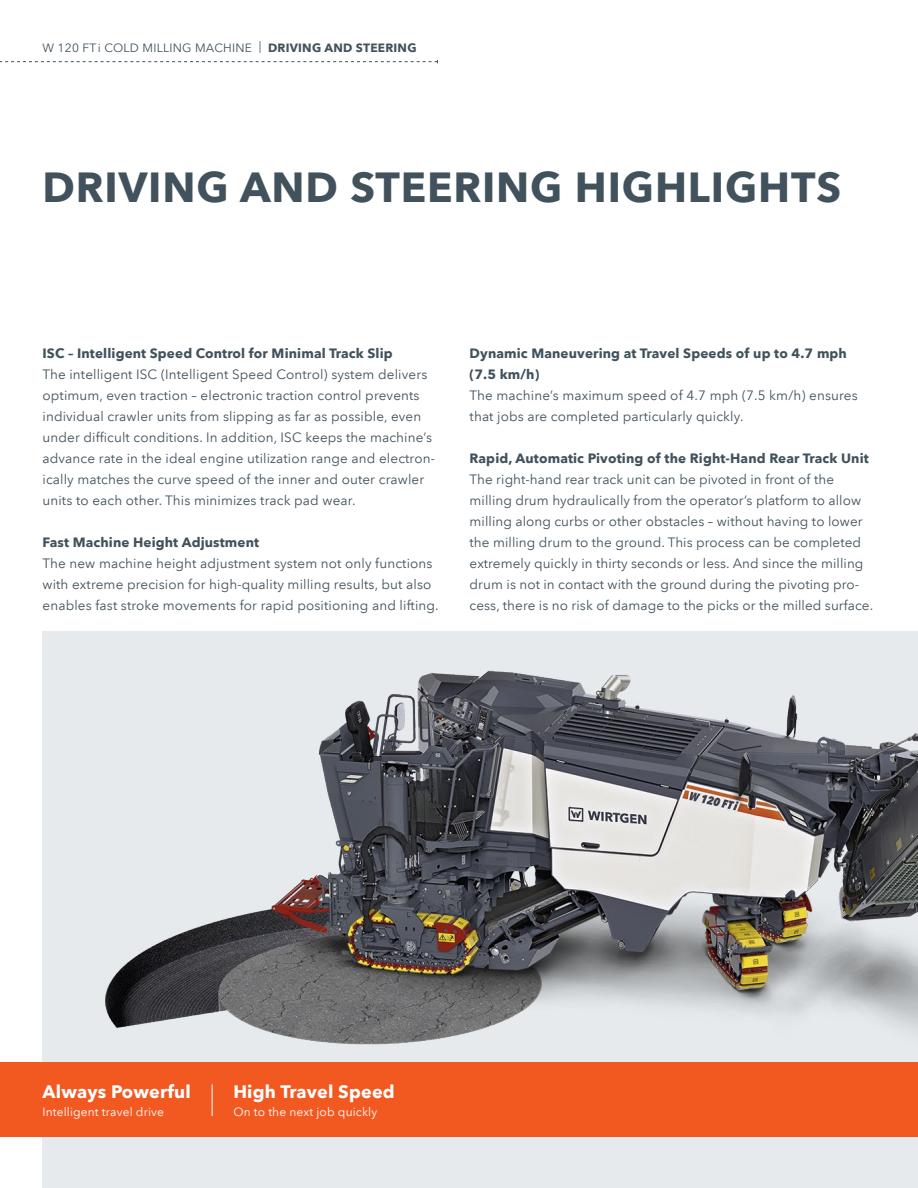
<style>
.page{position:relative;width:918px;height:1188px;background:#fff}
.page>*{position:absolute;margin:0;border:0;box-sizing:border-box;transform-origin:0 0}
.t1{font:700 42px "Avenir Next LT Pro";letter-spacing:.02em;color:#41525c}
.t2{font:700 18px "Avenir Next LT Pro";letter-spacing:.01em;color:#fff}
.t3{font:13.5px/21px "Avenir Next LT Pro";letter-spacing:.01em;color:#41525c}
.t4{font:700 13.5px/21px "Avenir Next LT Pro";letter-spacing:.01em;color:#41525c}
.t5{font:12px "Avenir Next LT Pro";letter-spacing:.02em;color:#41525c}
.t6{font:12px "Avenir Next LT Pro";letter-spacing:.01em;color:#fff}
.s1{font-weight:700}
</style>
<div class="page">
<svg style="left:0;top:60px;width:438px;height:3px"></svg>
<img style="left:43px;top:631px;width:875px;height:557px">
<div style="left:0;top:1063px;width:918px;height:74px;background:#f15921"></div>
<hr style="left:212px;top:1084px;width:1px;height:32px;background:#fff">
<p class="t5" style="left:43px;top:40px;width:376px">W 120 FT i COLD MILLING MACHINE | <span class="s1">DRIVING AND STEERING</span></p>
<h1 class="t1" style="left:43px;top:161px;width:800px">DRIVING AND STEERING HIGHLIGHTS</h1>
<p class="t4" style="left:43px;top:343px;width:352px">ISC – Intelligent Speed Control for Minimal Track Slip</p>
<p class="t3" style="left:43px;top:364px;width:394px">The intelligent ISC (Intelligent Speed Control) system delivers optimum, even traction – electronic traction control prevents individual crawler units from slipping as far as possible, even under difficult conditions. In addition, ISC keeps the machine’s advance rate in the ideal engine utilization range and electron&shy;ically matches the curve speed of the inner and outer crawler units to each other. This minimizes track pad wear.</p>
<p class="t4" style="left:43px;top:532px;width:218px">Fast Machine Height Adjustment</p>
<p class="t3" style="left:43px;top:553px;width:398px">The new machine height adjustment system not only functions with extreme precision for high-quality milling results, but also enables fast stroke movements for rapid positioning and lifting.</p>
<p class="t4" style="left:470px;top:343px;width:379px">Dynamic Maneuvering at Travel Speeds of up to 4.7 mph (7.5 km/h)</p>
<p class="t3" style="left:470px;top:385px;width:390px">The machine’s maximum speed of 4.7 mph (7.5 km/h) ensures that jobs are completed particularly quickly.</p>
<p class="t4" style="left:470px;top:448px;width:401px">Rapid, Automatic Pivoting of the Right-Hand Rear Track Unit</p>
<p class="t3" style="left:470px;top:469px;width:405px">The right-hand rear track unit can be pivoted in front of the milling drum hydraulically from the operator’s platform to allow milling along curbs or other obstacles – without having to lower the milling drum to the ground. This process can be completed extremely quickly in thirty seconds or less. And since the milling drum is not in contact with the ground during the pivoting pro&shy;cess, there is no risk of damage to the picks or the milled surface.</p>
<h2 class="t2" style="left:43px;top:1080px;width:150px">Always Powerful</h2>
<p class="t6" style="left:43px;top:1104px;width:123px">Intelligent travel drive</p>
<h2 class="t2" style="left:233px;top:1080px;width:163px">High Travel Speed</h2>
<p class="t6" style="left:233px;top:1104px;width:145px">On to the next job quickly</p>
</div>
